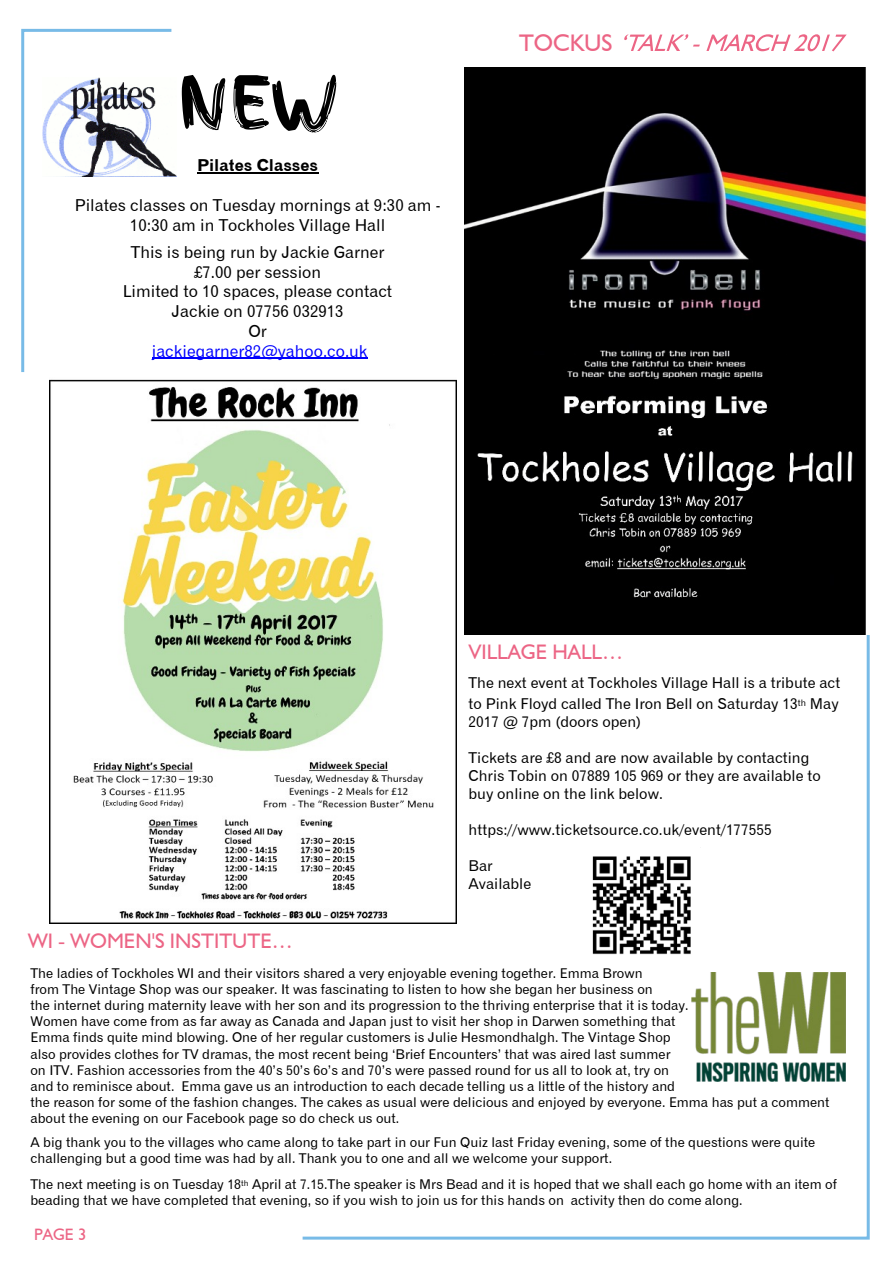
<style>
.page{position:relative;width:893px;height:1263px;background:#fff}
.page>*{position:absolute;margin:0;border:0;box-sizing:border-box;transform-origin:0 0}
.t1{font:24px "Humanist 521 BT";color:#ec6585}
.t2{font:21px "Humanist 521 BT";color:#ec6585}
.t3{font:16.5px/19.8px "Gothic 720 BT Roman B";color:#000;text-align:center}
.t4{font:16.5px "Gothic 720 BT Roman B";color:#00f}
.t5{font:16.5px "Gothic 720 BT Bold B";color:#000}
.t6{font:16.5px "Humanist 521 BT";color:#ec6585}
.t7{font:15px/18px "Gothic 720 BT Roman B";color:#000}
.t8{font:13.5px/16.2px "Gothic 720 BT Roman B";color:#000}
</style>
<div class="page">
<svg style="left:300px;top:448px;width:570px;height:792px"></svg>
<svg style="left:21px;top:28px;width:153px;height:344px"></svg>
<svg style="left:624px;top:34px;width:76px;height:17px"></svg>
<svg style="left:706px;top:34px;width:141px;height:17px"></svg>
<svg style="left:182px;top:75px;width:43px;height:55px"></svg>
<svg style="left:234px;top:75px;width:102px;height:57px"></svg>
<hr style="left:197px;top:172px;width:121px;height:2px;background:#000">
<hr style="left:152px;top:358px;width:216px;height:1px;background:#00f">
<img style="left:43px;top:77px;width:134px;height:99px">
<img style="left:465px;top:67px;width:405px;height:567px">
<img style="left:692px;top:972px;width:154px;height:109px">
<img style="left:50px;top:379px;width:407px;height:544px">
<img style="left:582px;top:847px;width:118px;height:115px">
<p class="t5" style="left:197px;top:159px;width:123px">Pilates Classes</p>
<p class="t3" style="left:75px;top:197px;width:367px">Pilates classes on Tuesday mornings at 9:30 am -<br>10:30 am in Tockholes Village Hall</p>
<p class="t3" style="left:123px;top:244px;width:271px">This is being run by Jackie Garner £7.00 per session<br>Limited to 10 spaces, please contact<br>Jackie on 07756 032913<br>Or</p>
<p class="t4" style="left:152px;top:344px;width:217px">jackiegarner82@yahoo.co.uk</p>
<h1 class="t1" style="left:519px;top:33px;width:95px">TOCKUS</h1>
<h2 class="t2" style="left:28px;top:931px;width:266px">WI - WOMEN'S INSTITUTE…</h2>
<h2 class="t2" style="left:469px;top:643px;width:156px">VILLAGE HALL…</h2>
<p class="t7" style="left:469px;top:674px;width:373px;line-height:20.5px">The next event at Tockholes Village Hall is a tribute act to Pink Floyd called The Iron Bell on Saturday 13<sup>th</sup> May</p>
<p class="t7" style="left:469px;top:714px;width:174px">2017 @ 7pm (doors open)</p>
<p class="t7" style="left:469px;top:750px;width:354px">Tickets are £8 and are now available by contacting<br>Chris Tobin on 07889 105 969 or they are available to buy online on the link below.</p>
<p class="t7" style="left:469px;top:822px;width:305px">https://www.ticketsource.co.uk/event/177555</p>
<p class="t7" style="left:469px;top:858px;width:64px">Bar<br>Available</p>
<p class="t8" style="left:30px;top:966px;width:801px">The ladies of Tockholes WI and their visitors shared a very enjoyable evening together. Emma Brown<br>from The Vintage Shop was our speaker. It was fascinating to listen to how she began her business on<br>the internet during maternity leave with her son and its progression to the thriving enterprise that it is today.<br>Women have come from as far away as Canada and Japan just to visit her shop in Darwen something that<br>Emma finds quite mind blowing. One of her regular customers is Julie Hesmondhalgh. The Vintage Shop<br>also provides clothes for TV dramas, the most recent being ‘Brief Encounters’ that was aired last summer<br>on ITV. Fashion accessories from the 40’s 50’s 6o’s and 70’s were passed round for us all to look at, try on<br>and to reminisce about. Emma gave us an introduction to each decade telling us a little of the history and<br>the reason for some of the fashion changes. The cakes as usual were delicious and enjoyed by everyone. Emma has put a comment about the evening on our Facebook page so do check us out.</p>
<p class="t8" style="left:30px;top:1135px;width:786px">A big thank you to the villages who came along to take part in our Fun Quiz last Friday evening, some of the questions were quite challenging but a good time was had by all. Thank you to one and all we welcome your support.</p>
<p class="t8" style="left:30px;top:1177px;width:808px">The next meeting is on Tuesday 18<sup>th</sup> April at 7.15.The speaker is Mrs Bead and it is hoped that we shall each go home with an item of beading that we have completed that evening, so if you wish to join us for this hands on activity then do come along.</p>
<p class="t6" style="left:34px;top:1227px;width:54px">PAGE 3</p>
</div>
